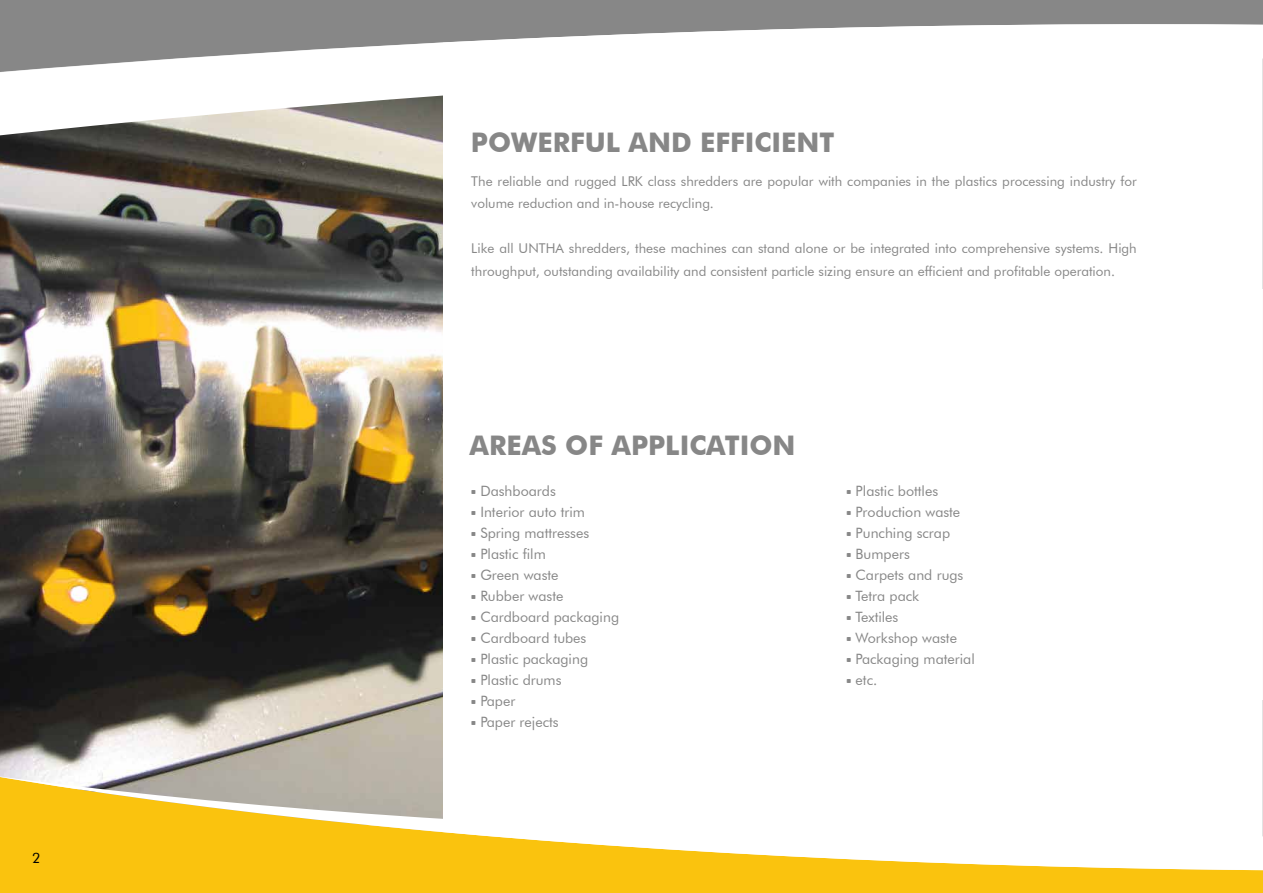
<style>
.page{position:relative;width:1263px;height:893px;background:#fff}
.page>*{position:absolute;margin:0;border:0;box-sizing:border-box;transform-origin:0 0}
.t1{font:700 27px "Futura BT";color:#878787}
.t2{font:14.25px "Futura BT";color:#878787}
.t3{font:14.25px "Futura BT";color:#000}
.t4{font:13.5px/22.5px "Futura BT";color:#878787}
.s1{font-family:"Agency FB";font-weight:700;font-size:10.5px}
</style>
<div class="page">
<img style="left:0;top:137px;width:443px;height:621px">
<svg style="left:0;top:758px;width:1263px;height:135px"></svg>
<svg style="left:0;top:2px;width:1263px;height:135px"></svg>
<p class="t3" style="left:32px;top:849px;width:10px">2</p>
<h1 class="t1" style="left:471px;top:126px;width:365px">POWERFUL AND EFFICIENT</h1>
<p class="t4" style="left:471px;top:170px;width:667px">The reliable and rugged LRK class shredders are popular with companies in the plastics processing industry for volume reduction and in-house recycling.</p>
<p class="t4" style="left:471px;top:237px;width:667px">Like all UNTHA shredders, these machines can stand alone or be integrated into comprehensive systems. High throughput, outstanding availability and consistent particle sizing ensure an efficient and profitable operation.</p>
<h1 class="t1" style="left:470px;top:429px;width:327px">AREAS OF APPLICATION</h1>
<p class="t2" style="left:471px;top:483px;width:86px"><span class="s1">•</span> Dashboards</p>
<p class="t2" style="left:471px;top:504px;width:115px"><span class="s1">•</span> Interior auto trim</p>
<p class="t2" style="left:471px;top:525px;width:119px"><span class="s1">•</span> Spring mattresses</p>
<p class="t2" style="left:471px;top:546px;width:76px"><span class="s1">•</span> Plastic film</p>
<p class="t2" style="left:471px;top:567px;width:89px"><span class="s1">•</span> Green waste</p>
<p class="t2" style="left:471px;top:588px;width:94px"><span class="s1">•</span> Rubber waste</p>
<p class="t2" style="left:471px;top:609px;width:149px"><span class="s1">•</span> Cardboard packaging</p>
<p class="t2" style="left:471px;top:630px;width:117px"><span class="s1">•</span> Cardboard tubes</p>
<p class="t2" style="left:471px;top:651px;width:118px"><span class="s1">•</span> Plastic packaging</p>
<p class="t2" style="left:471px;top:672px;width:92px"><span class="s1">•</span> Plastic drums</p>
<p class="t2" style="left:471px;top:693px;width:46px"><span class="s1">•</span> Paper</p>
<p class="t2" style="left:471px;top:714px;width:89px"><span class="s1">•</span> Paper rejects</p>
<p class="t2" style="left:846px;top:483px;width:93px"><span class="s1">•</span> Plastic bottles</p>
<p class="t2" style="left:846px;top:504px;width:115px"><span class="s1">•</span> Production waste</p>
<p class="t2" style="left:846px;top:525px;width:105px"><span class="s1">•</span> Punching scrap</p>
<p class="t2" style="left:846px;top:546px;width:65px"><span class="s1">•</span> Bumpers</p>
<p class="t2" style="left:846px;top:567px;width:118px"><span class="s1">•</span> Carpets and rugs</p>
<p class="t2" style="left:846px;top:588px;width:74px"><span class="s1">•</span> Tetra pack</p>
<p class="t2" style="left:846px;top:609px;width:53px"><span class="s1">•</span> Textiles</p>
<p class="t2" style="left:846px;top:630px;width:112px"><span class="s1">•</span> Workshop waste</p>
<p class="t2" style="left:846px;top:651px;width:130px"><span class="s1">•</span> Packaging material</p>
<p class="t2" style="left:846px;top:672px;width:32px"><span class="s1">•</span> etc.</p>
</div>
